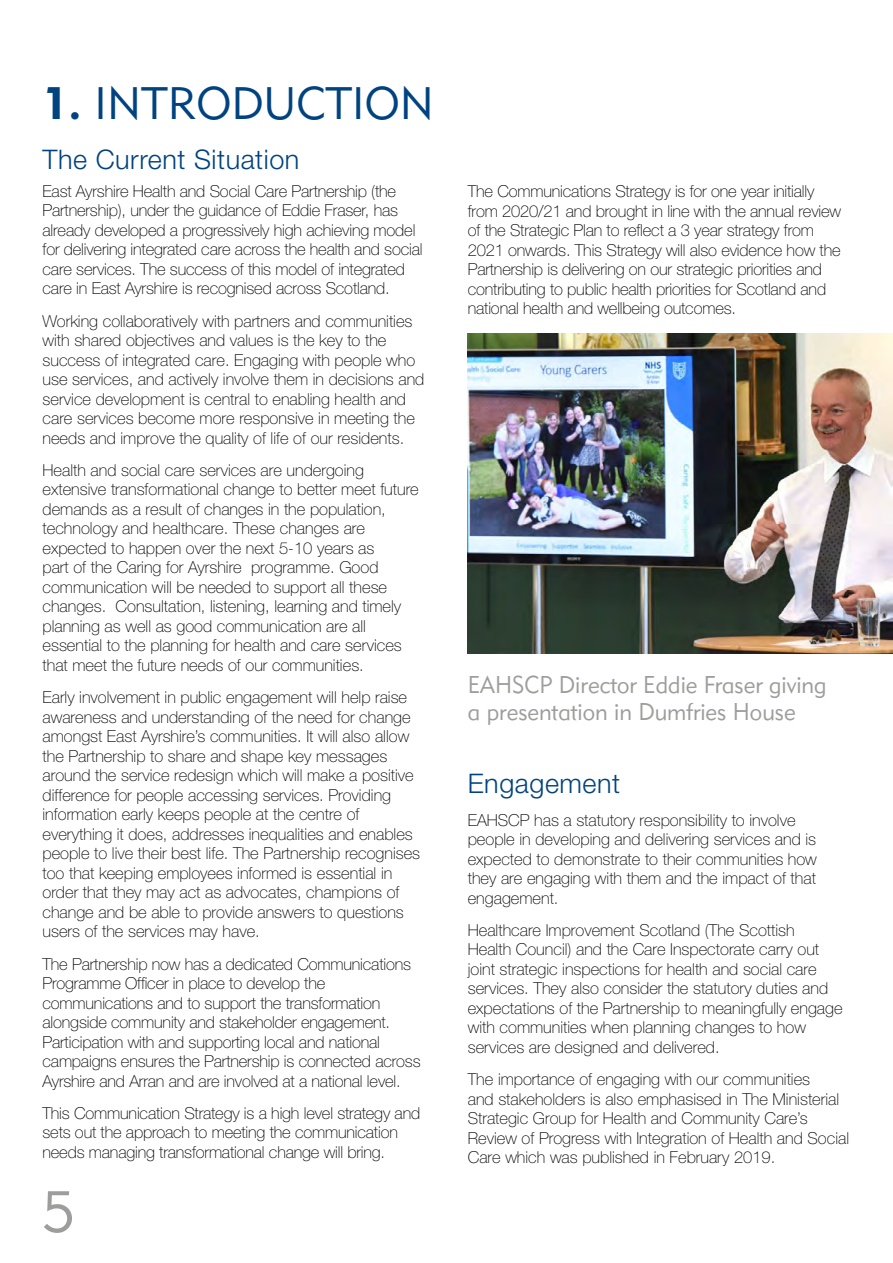
<style>
.page{position:relative;width:893px;height:1263px;background:#fff}
.page>*{position:absolute;margin:0;border:0;box-sizing:border-box;transform-origin:0 0}
.t1{font:57px "Geometric 415 BT Lite A";color:#9d9d9c}
.t2{font:45px "Geometric 415 BT Lite A";color:#004380}
.t3{font:300 27px "Helvetica Neue";letter-spacing:.02em;color:#004380}
.t4{font:24px/27px "Geometric 415 BT Lite A";color:#9d9d9c;scale:.95 1}
.t5{font:100 16.5px/19.5px "Helvetica Neue";color:#000}
.s1{font-family:"Geometric 415 BT Black A"}
</style>
<div class="page">
<img style="left:468px;top:334px;width:425px;height:320px">
<h2 class="t2" style="left:43px;top:76px;width:393px"><span class="s1">1.</span> INTRODUCTION</h2>
<h3 class="t3" style="left:43px;top:143px;width:258px">The Current Situation</h3>
<p class="t5" style="left:43px;top:181px;width:382px">East Ayrshire Health and Social Care Partnership (the Partnership), under the guidance of Eddie Fraser, has already developed a progressively high achieving model for delivering integrated care across the health and social care services. The success of this model of integrated care in East Ayrshire is recognised across Scotland.</p>
<p class="t5" style="left:43px;top:311px;width:383px">Working collaboratively with partners and communities with shared objectives and values is the key to the success of integrated care. Engaging with people who use services, and actively involve them in decisions and service development is central to enabling health and care services become more responsive in meeting the needs and improve the quality of life of our residents.</p>
<p class="t5" style="left:43px;top:460px;width:378px">Health and social care services are undergoing extensive transformational change to better meet future demands as a result of changes in the population, technology and healthcare. These changes are expected to happen over the next 5-10 years as<br>part of the Caring for Ayrshire programme. Good communication will be needed to support all these changes. Consultation, listening, learning and timely planning as well as good communication are all essential to the planning for health and care services that meet the future needs of our communities.</p>
<p class="t5" style="left:43px;top:688px;width:379px">Early involvement in public engagement will help raise awareness and understanding of the need for change amongst East Ayrshire’s communities. It will also allow the Partnership to share and shape key messages around the service redesign which will make a positive difference for people accessing services. Providing information early keeps people at the centre of everything it does, addresses inequalities and enables people to live their best life. The Partnership recognises too that keeping employees informed is essential in order that they may act as advocates, champions of change and be able to provide answers to questions users of the services may have.</p>
<p class="t5" style="left:43px;top:954px;width:380px">The Partnership now has a dedicated Communications Programme Officer in place to develop the communications and to support the transformation alongside community and stakeholder engagement.<br>Participation with and supporting local and national campaigns ensures the Partnership is connected across Ayrshire and Arran and are involved at a national level.</p>
<p class="t5" style="left:43px;top:1103px;width:379px">This Communication Strategy is a high level strategy and sets out the approach to meeting the communication needs managing transformational change will bring.</p>
<h1 class="t1" style="left:43px;top:1177px;width:34px">5</h1>
<p class="t5" style="left:468px;top:182px;width:375px">The Communications Strategy is for one year initially from 2020/21 and brought in line with the annual review of the Strategic Plan to reflect a 3 year strategy from 2021 onwards. This Strategy will also evidence how the Partnership is delivering on our strategic priorities and contributing to public health priorities for Scotland and national health and wellbeing outcomes.</p>
<h3 class="t4" style="left:468px;top:671px;width:379px">EAHSCP Director Eddie Fraser giving a presentation in Dumfries House</h3>
<h3 class="t3" style="left:468px;top:767px;width:154px">Engagement</h3>
<p class="t5" style="left:468px;top:810px;width:351px">EAHSCP has a statutory responsibility to involve people in developing and delivering services and is expected to demonstrate to their communities how they are engaging with them and the impact of that engagement.</p>
<p class="t5" style="left:468px;top:920px;width:376px">Healthcare Improvement Scotland (The Scottish<br>Health Council) and the Care Inspectorate carry out joint strategic inspections for health and social care services. They also consider the statutory duties and expectations of the Partnership to meaningfully engage with communities when planning changes to how services are designed and delivered.</p>
<p class="t5" style="left:468px;top:1069px;width:383px">The importance of engaging with our communities<br>and stakeholders is also emphasised in The Ministerial Strategic Group for Health and Community Care’s Review of Progress with Integration of Health and Social Care which was published in February 2019.</p>
</div>
